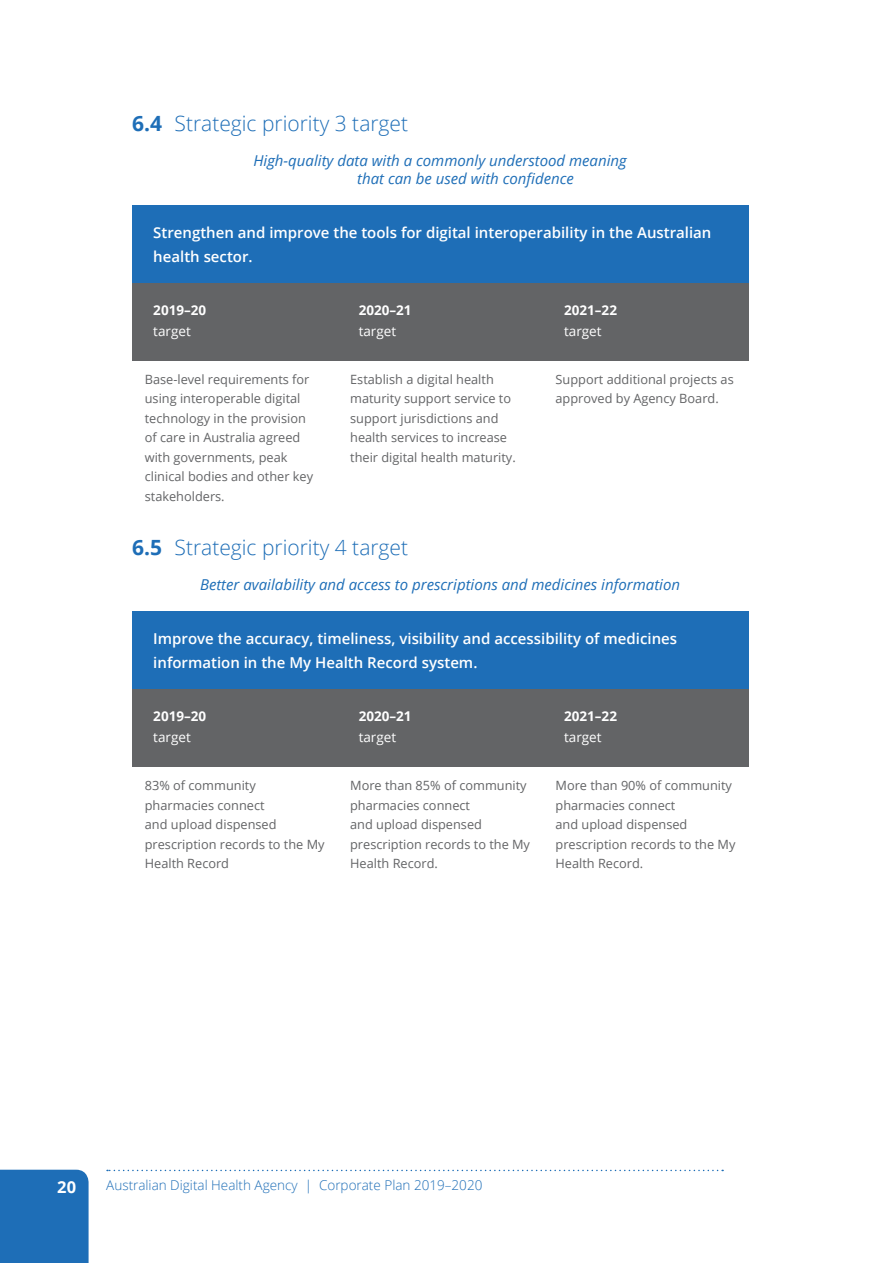
<style>
.page{position:relative;width:893px;height:1263px;background:#fff}
.page>*{position:absolute;margin:0;border:0;box-sizing:border-box;transform-origin:0 0}
.t1{font:300 21px "Open Sans";color:#1e6eb7}
.t2{font:700 16.5px "Open Sans";color:#fff}
.Table_Header2-1_Blue{font:600 15px/24px "Open Sans";color:#fff}
.H5_Table{font:italic 15px/18px "Open Sans";color:#1e6eb7}
.Table_Header2-2_Grey{font:700 13.5px/21px "Open Sans";color:#fff}
.t3{font:300 13.5px "Open Sans";color:#1e6eb7}
.Table_Text{font:12.75px/19.5px "Open Sans";color:#636466}
.s1{font-weight:700}
.s2{font-weight:400}
</style>
<div class="page">
<div style="left:0;top:1170px;width:89px;height:93px;background:#1e6eb7"></div>
<svg style="left:107px;top:1170px;width:616px;height:1px"></svg>
<div style="left:132px;top:205px;width:616px;height:82px;background:#1e6eb7"></div>
<div style="left:132px;top:283px;width:205px;height:77px;background:#636466"></div>
<div style="left:337px;top:283px;width:206px;height:77px;background:#636466"></div>
<div style="left:543px;top:283px;width:205px;height:77px;background:#636466"></div>
<div style="left:132px;top:611px;width:616px;height:82px;background:#1e6eb7"></div>
<div style="left:132px;top:689px;width:205px;height:77px;background:#636466"></div>
<div style="left:337px;top:689px;width:206px;height:77px;background:#636466"></div>
<div style="left:543px;top:689px;width:205px;height:77px;background:#636466"></div>
<p class="t1" style="left:132px;top:109px;width:278px"><span class="s1">6.4</span> Strategic priority 3 target</p>
<p class="H5_Table" style="left:357px;top:151px;width:271px;text-indent:-104px">High-quality data with a commonly understood meaning that can be used with confidence</p>
<p class="Table_Header2-1_Blue" style="left:153px;top:220px;width:560px">Strengthen and improve the tools for digital interoperability in the Australian health sector.</p>
<p class="Table_Header2-2_Grey" style="left:153px;top:299px;width:55px">2019–20 <span class="s2">target</span></p>
<p class="Table_Header2-2_Grey" style="left:359px;top:299px;width:55px">2020–21 <span class="s2">target</span></p>
<p class="Table_Header2-2_Grey" style="left:564px;top:299px;width:55px">2021–22 <span class="s2">target</span></p>
<p class="Table_Text" style="left:145px;top:369px;width:170px">Base-level requirements for using interoperable digital technology in the provision of care in Australia agreed with governments, peak clinical bodies and other key stakeholders.</p>
<p class="Table_Text" style="left:350px;top:369px;width:167px">Establish a digital health maturity support service to support jurisdictions and health services to increase their digital health maturity.</p>
<p class="Table_Text" style="left:556px;top:369px;width:180px">Support additional projects as approved by Agency Board.</p>
<p class="t1" style="left:132px;top:533px;width:278px"><span class="s1">6.5</span> Strategic priority 4 target</p>
<p class="H5_Table" style="left:200px;top:575px;width:482px">Better availability and access to prescriptions and medicines information</p>
<p class="Table_Header2-1_Blue" style="left:153px;top:626px;width:525px">Improve the accuracy, timeliness, visibility and accessibility of medicines information in the My Health Record system.</p>
<p class="Table_Header2-2_Grey" style="left:153px;top:705px;width:55px">2019–20 <span class="s2">target</span></p>
<p class="Table_Header2-2_Grey" style="left:359px;top:705px;width:55px">2020–21 <span class="s2">target</span></p>
<p class="Table_Header2-2_Grey" style="left:564px;top:705px;width:55px">2021–22 <span class="s2">target</span></p>
<p class="Table_Text" style="left:145px;top:775px;width:181px">83% of community pharmacies connect<br>and upload dispensed prescription records to the My<br>Health Record</p>
<p class="Table_Text" style="left:350px;top:775px;width:181px">More than 85% of community pharmacies connect<br>and upload dispensed prescription records to the My<br>Health Record.</p>
<p class="Table_Text" style="left:556px;top:775px;width:181px">More than 90% of community pharmacies connect<br>and upload dispensed prescription records to the My<br>Health Record.</p>
<p class="t2" style="left:57px;top:1175px;width:20px">20</p>
<p class="t3" style="left:106px;top:1176px;width:378px">Australian Digital Health Agency | Corporate Plan 2019–2020</p>
</div>
